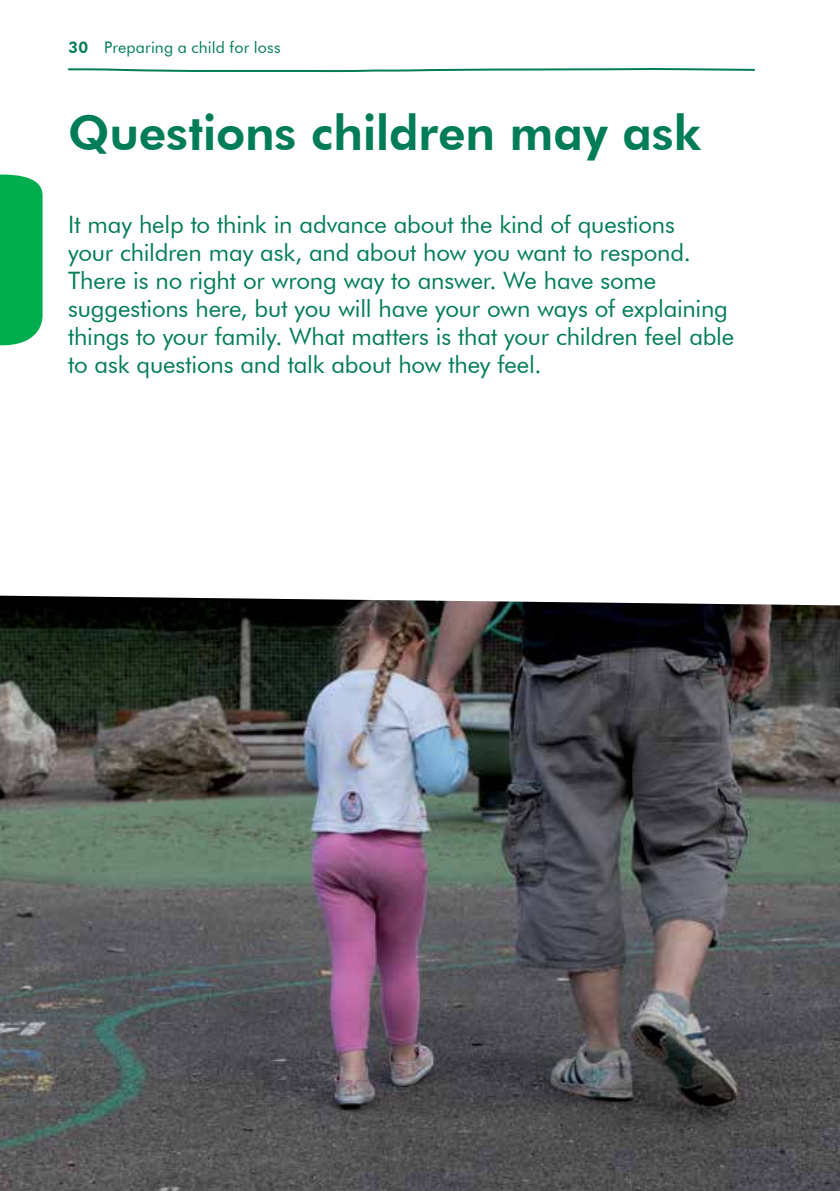
<style>
.page{position:relative;width:840px;height:1191px;background:#fff}
.page>*{position:absolute;margin:0;border:0;box-sizing:border-box;transform-origin:0 0}
.t1{font:800 48px "Futura BT";letter-spacing:-.005em;color:#007d57}
.t2{font:24px/28px "Futura BT";letter-spacing:-.005em;color:#007d57}
.t3{font:16px "Futura BT";letter-spacing:.01em;color:#007d57}
.s1{font-weight:800}
</style>
<div class="page">
<svg style="left:68px;top:68px;width:687px;height:5px"></svg>
<svg style="left:0;top:174px;width:43px;height:171px;background:#0fb358"></svg>
<img style="left:0;top:595px;width:839px;height:596px">
<p class="t3" style="left:68px;top:38px;width:214px"><span class="s1">30</span> Preparing a child for loss</p>
<p class="t1" style="left:68px;top:104px;width:634px">Questions children may ask</p>
<p class="t2" style="left:68px;top:210px;width:667px">It may help to think in advance about the kind of questions<br>your children may ask, and about how you want to respond.<br>There is no right or wrong way to answer. We have some suggestions here, but you will have your own ways of explaining things to your family. What matters is that your children feel able to ask questions and talk about how they feel.</p>
</div>
